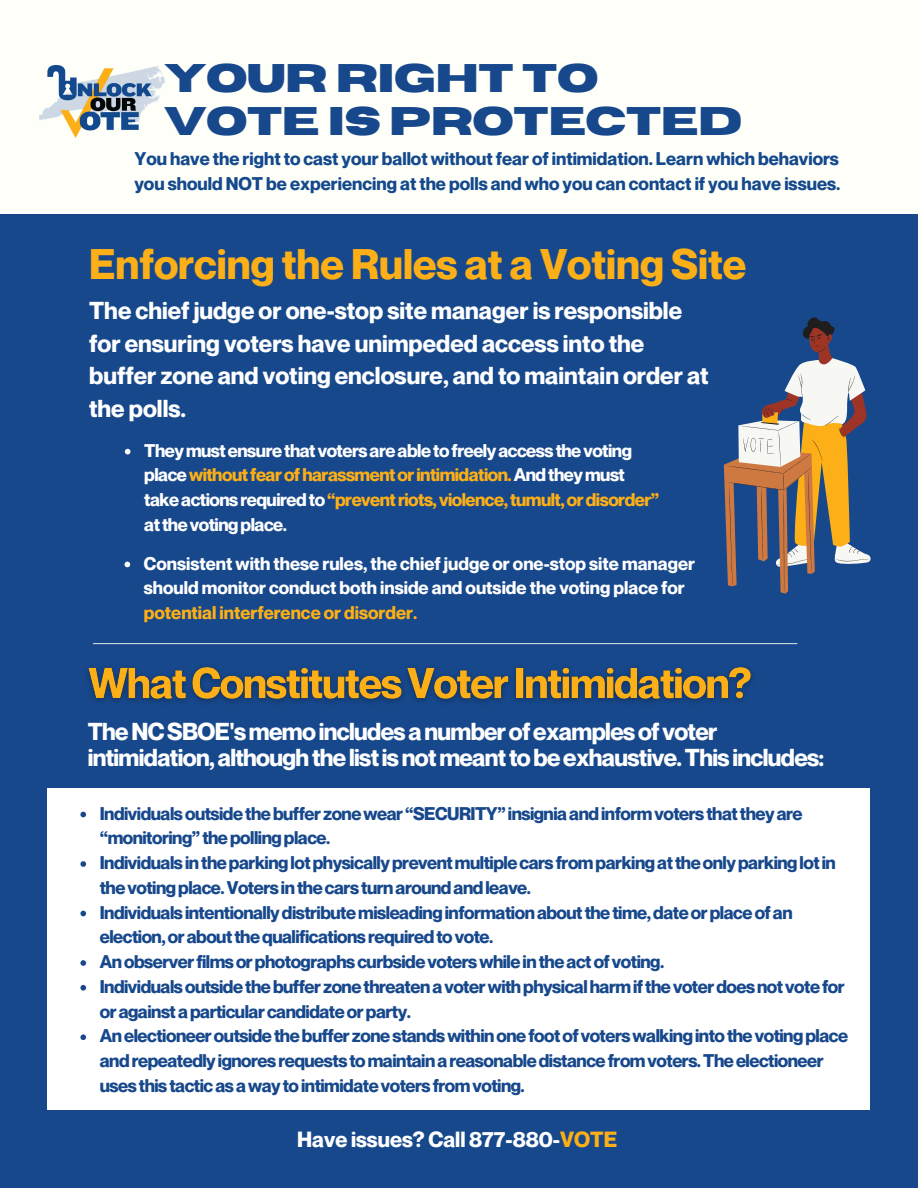
<style>
.page{position:relative;width:918px;height:1188px;background:#fffff9}
.page>*{position:absolute;margin:0;border:0;box-sizing:border-box;transform-origin:0 0}
.t1{font:700 41.85px "Neue Montreal";color:#fcaf17}
.t2{font:700 39.75px/43.2px "Horizon";letter-spacing:-.025em;color:#17488c}
.t3{font:700 24px/32.7px "Neue Montreal";color:#fff}
.t4{font:700 24px/25.8px "Neue Montreal";letter-spacing:-.025em;color:#fff}
.t5{font:700 21.45px "Neue Montreal";color:#fff}
.t6{font:700 18px/24.8px "Neue Montreal";letter-spacing:-.025em;color:#17488c}
.t7{font:700 18px/24.8px "Neue Montreal";letter-spacing:-.025em;color:#fff}
.t8{font:700 18px/24.8px "Neue Montreal";color:#14498d}
.t9{font:700 18px/24.8px "Neue Montreal";color:#fff}
.t10{font:700 18px "Neue Montreal";color:#fcaf17}
.s1{color:#fcaf17}
</style>
<div class="page">
<div style="left:0;top:214px;width:918px;height:974px;background:#17488c"></div>
<img style="left:39px;top:66px;width:125px;height:72px">
<svg style="left:724px;top:317px;width:147px;height:277px"></svg>
<hr style="left:93px;top:643px;width:704px;height:1px;background:#cdd8e2">
<div style="left:48px;top:788px;width:822px;height:322px;background:#fff"></div>
<svg style="left:125px;top:562px;width:5px;height:5px"></svg>
<svg style="left:125px;top:449px;width:6px;height:5px"></svg>
<img style="left:87px;top:666px;width:666px;height:37px">
<svg style="left:80px;top:812px;width:6px;height:5px"></svg>
<svg style="left:80px;top:861px;width:6px;height:6px"></svg>
<svg style="left:80px;top:911px;width:6px;height:5px"></svg>
<svg style="left:80px;top:960px;width:6px;height:6px"></svg>
<svg style="left:80px;top:985px;width:6px;height:6px"></svg>
<svg style="left:80px;top:1034px;width:6px;height:6px"></svg>
<h2 class="t2" style="left:164px;top:58px;width:580px">YOUR RIGHT TO<br>VOTE IS PROTECTED</h2>
<p class="t8" style="left:134px;top:146px;width:707px">You have the right to cast your ballot without fear of intimidation. Learn which behaviors you should NOT be experiencing at the polls and who you can contact if you have issues.</p>
<h1 class="t1" style="left:89px;top:238px;width:659px">Enforcing the Rules at a Voting Site</h1>
<h3 class="t3" style="left:89px;top:294px;width:621px">The chief judge or one-stop site manager is responsible for ensuring voters have unimpeded access into the buffer zone and voting enclosure, and to maintain order at the polls.</h3>
<p class="t7" style="left:144px;top:438px;width:516px">Theymustensurethatvotersareabletofreelyaccessthevoting place<span class="s1">withoutfearofharassmentorintimidation.</span>Andtheymust takeactionsrequiredto<span class="s1">“preventriots,violence,tumult,ordisorder” </span>atthevotingplace.</p>
<p class="t9" style="left:144px;top:550px;width:553px">Consistent with these rules, the chief judge or one-stop site manager should monitor conduct both inside and outside the voting place for</p>
<p class="t10" style="left:144px;top:602px;width:275px">potential interference or disorder.</p>
<h3 class="t4" style="left:88px;top:718px;width:738px">TheNCSBOE'smemoincludesanumberofexamplesofvoter intimidation,althoughthelistisnotmeanttobeexhaustive.Thisincludes:</h3>
<p class="t6" style="left:100px;top:801px;width:750px">Individualsoutsidethebufferzonewear“SECURITY”insigniaandinformvotersthattheyare “monitoring”thepollingplace.<br>Individualsintheparkinglotphysicallypreventmultiplecarsfromparkingattheonlyparkinglotin thevotingplace.Votersinthecarsturnaroundandleave.<br>Individualsintentionallydistributemisleadinginformationaboutthetime,dateorplaceofan election,oraboutthequalificationsrequiredtovote.<br>Anobserverfilmsorphotographscurbsidevoterswhileintheactofvoting.<br>Individualsoutsidethebufferzonethreatenavoterwithphysicalharmifthevoterdoesnotvotefor oragainstaparticularcandidateorparty.<br>Anelectioneeroutsidethebufferzonestandswithinonefootofvoterswalkingintothevotingplace andrepeatedlyignoresrequeststomaintainareasonabledistancefromvoters.Theelectioneer usesthistacticasawaytointimidatevotersfromvoting.</p>
<p class="t5" style="left:297px;top:1126px;width:322px">Have issues? Call 877-880-<span class="s1">VOTE</span></p>
</div>
